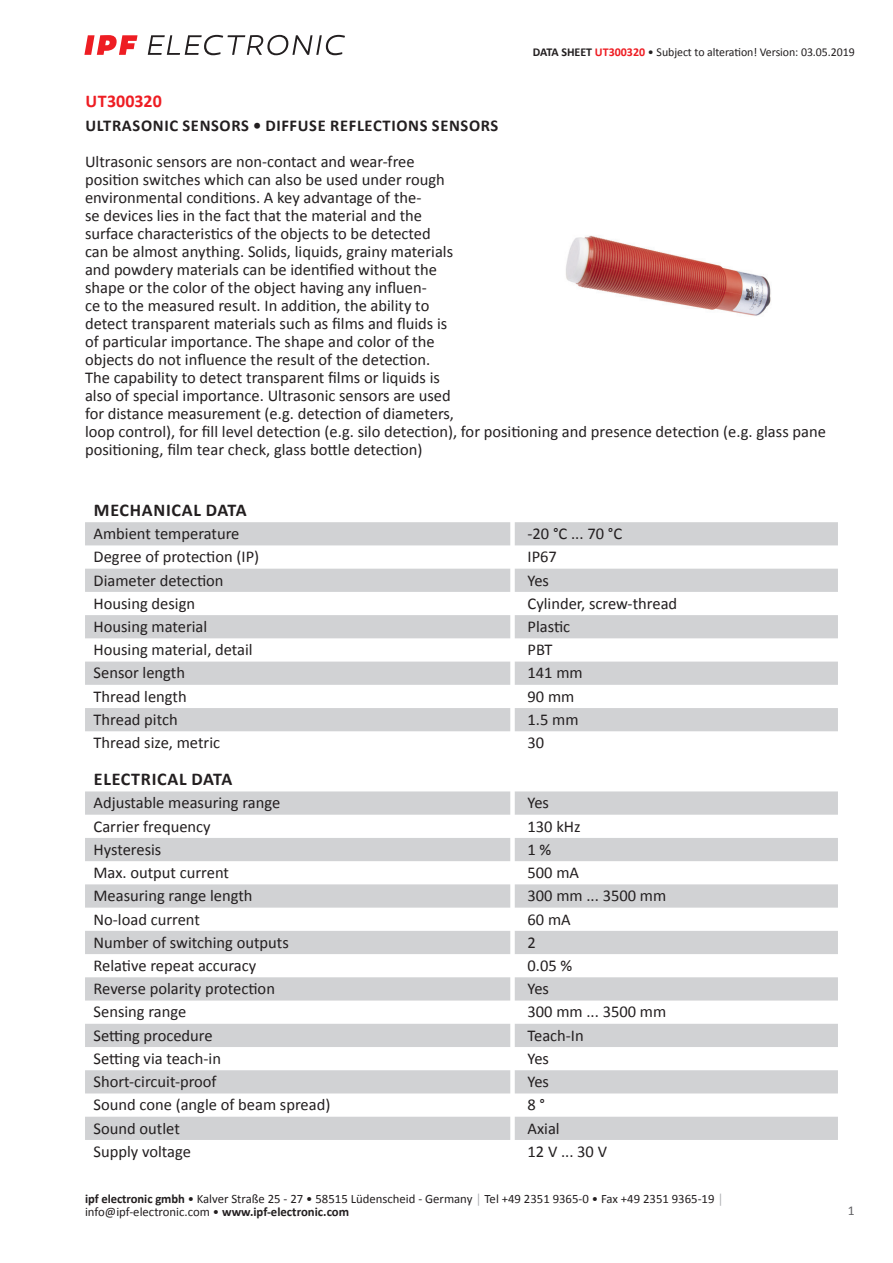
<style>
.page{position:relative;width:893px;height:1263px;background:#fff}
.page>*{position:absolute;margin:0;border:0;box-sizing:border-box;transform-origin:0 0}
.t1{font:700 18px "Calibri";letter-spacing:.04em;color:#231f20}
.t2{font:700 18px "Calibri";color:#ee1d23}
.t3{font:16.5px/18px "Calibri";color:#231f20}
.t4{font:700 16.5px "Calibri";letter-spacing:.04em;color:#231f20}
.t5{font:13.5px "Calibri";color:#636366}
.t6{font:12.75px/12.6px "Calibri";color:#231f20}
.t7{font:12px "Calibri";letter-spacing:-.005em;color:#231f20}
.s1{font-weight:700}
.s2{font-weight:700;color:#ee1d23}
.s3{color:#a8a9ad}
</style>
<div class="page">
<svg style="left:148px;top:35px;width:197px;height:20px"></svg>
<svg style="left:84px;top:35px;width:54px;height:20px"></svg>
<svg style="left:85px;top:522px;width:753px;height:209px;fill:#d1d2d4"></svg>
<svg style="left:85px;top:791px;width:753px;height:349px;fill:#d1d2d4"></svg>
<img style="left:566px;top:235px;width:205px;height:81px">
<p class="t7" style="left:533px;top:44px;width:323px"><span class="s1">DATA SHEET</span> <span class="s2">UT300320</span> • Subject to alteration! Version: 03.05.2019</p>
<p class="t2" style="left:85px;top:88px;width:78px">UT300320</p>
<p class="t4" style="left:85px;top:114px;width:414px">ULTRASONIC SENSORS • DIFFUSE REFLECTIONS SENSORS</p>
<p class="t3" style="left:85px;top:152px;width:742px">Ultrasonic sensors are non-contact and wear-free<br>position switches which can also be used under rough<br>environmental conditions. A key advantage of the-<br>se devices lies in the fact that the material and the<br>surface characteristics of the objects to be detected<br>can be almost anything. Solids, liquids, grainy materials<br>and powdery materials can be identified without the<br>shape or the color of the object having any influen-<br>ce to the measured result. In addition, the ability to<br>detect transparent materials such as films and fluids is<br>of particular importance. The shape and color of the<br>objects do not influence the result of the detection.<br>The capability to detect transparent films or liquids is<br>also of special importance. Ultrasonic sensors are used<br>for distance measurement (e.g. detection of diameters,<br>loop control), for fill level detection (e.g. silo detection), for positioning and presence detection (e.g. glass pane positioning, film tear check, glass bottle detection)</p>
<p class="t1" style="left:94px;top:497px;width:154px">MECHANICAL DATA</p>
<p class="t3" style="left:94px;top:524px;width:147px">Ambient temperature</p>
<p class="t3" style="left:527px;top:524px;width:96px">-20 °C ... 70 °C</p>
<p class="t3" style="left:94px;top:547px;width:167px">Degree of protection (IP)</p>
<p class="t3" style="left:527px;top:547px;width:31px">IP67</p>
<p class="t3" style="left:94px;top:571px;width:132px">Diameter detection</p>
<p class="t3" style="left:527px;top:571px;width:23px">Yes</p>
<p class="t3" style="left:94px;top:594px;width:103px">Housing design</p>
<p class="t3" style="left:527px;top:594px;width:151px">Cylinder, screw-thread</p>
<p class="t3" style="left:94px;top:617px;width:115px">Housing material</p>
<p class="t3" style="left:527px;top:617px;width:44px">Plastic</p>
<p class="t3" style="left:94px;top:640px;width:161px">Housing material, detail</p>
<p class="t3" style="left:527px;top:640px;width:27px">PBT</p>
<p class="t3" style="left:94px;top:663px;width:93px">Sensor length</p>
<p class="t3" style="left:527px;top:663px;width:57px">141 mm</p>
<p class="t3" style="left:94px;top:687px;width:95px">Thread length</p>
<p class="t3" style="left:527px;top:687px;width:48px">90 mm</p>
<p class="t3" style="left:94px;top:710px;width:86px">Thread pitch</p>
<p class="t3" style="left:527px;top:710px;width:52px">1.5 mm</p>
<p class="t3" style="left:94px;top:733px;width:128px">Thread size, metric</p>
<p class="t3" style="left:527px;top:733px;width:18px">30</p>
<p class="t1" style="left:94px;top:766px;width:140px">ELECTRICAL DATA</p>
<p class="t3" style="left:94px;top:793px;width:188px">Adjustable measuring range</p>
<p class="t3" style="left:527px;top:793px;width:23px">Yes</p>
<p class="t3" style="left:94px;top:817px;width:119px">Carrier frequency</p>
<p class="t3" style="left:527px;top:817px;width:55px">130 kHz</p>
<p class="t3" style="left:94px;top:840px;width:69px">Hysteresis</p>
<p class="t3" style="left:527px;top:840px;width:25px">1%</p>
<p class="t3" style="left:94px;top:863px;width:137px">Max. output current</p>
<p class="t3" style="left:527px;top:863px;width:53px">500 mA</p>
<p class="t3" style="left:94px;top:886px;width:160px">Measuring range length</p>
<p class="t3" style="left:527px;top:886px;width:140px">300 mm ... 3500 mm</p>
<p class="t3" style="left:94px;top:909px;width:108px">No-load current</p>
<p class="t3" style="left:527px;top:909px;width:45px">60 mA</p>
<p class="t3" style="left:94px;top:933px;width:197px">Number of switching outputs</p>
<p class="t3" style="left:527px;top:933px;width:10px">2</p>
<p class="t3" style="left:94px;top:956px;width:164px">Relative repeat accuracy</p>
<p class="t3" style="left:527px;top:956px;width:46px">0.05 %</p>
<p class="t3" style="left:94px;top:979px;width:183px">Reverse polarity protection</p>
<p class="t3" style="left:527px;top:979px;width:23px">Yes</p>
<p class="t3" style="left:94px;top:1002px;width:94px">Sensing range</p>
<p class="t3" style="left:527px;top:1002px;width:140px">300 mm ... 3500 mm</p>
<p class="t3" style="left:94px;top:1026px;width:121px">Setting procedure</p>
<p class="t3" style="left:527px;top:1026px;width:58px">Teach-In</p>
<p class="t3" style="left:94px;top:1049px;width:129px">Setting via teach-in</p>
<p class="t3" style="left:527px;top:1049px;width:23px">Yes</p>
<p class="t3" style="left:94px;top:1072px;width:125px">Short-circuit-proof</p>
<p class="t3" style="left:527px;top:1072px;width:23px">Yes</p>
<p class="t3" style="left:94px;top:1095px;width:238px">Sound cone (angle of beam spread)</p>
<p class="t3" style="left:527px;top:1095px;width:19px">8°</p>
<p class="t3" style="left:94px;top:1119px;width:88px">Sound outlet</p>
<p class="t3" style="left:527px;top:1119px;width:34px">Axial</p>
<p class="t3" style="left:94px;top:1142px;width:99px">Supply voltage</p>
<p class="t3" style="left:527px;top:1142px;width:81px">12 V ... 30 V</p>
<p class="t6" style="left:85px;top:1192px;width:640px"><span class="s1">ipf electronic gmbh</span> • Kalver Straße 25 - 27 • 58515 Lüdenscheid - Germany <span class="s3">│</span> Tel +49 2351 9365-0 • Fax +49 2351 9365-19 <span class="s3">│ </span>info@ipf-electronic.com • <span class="s1">www.ipf-electronic.com</span></p>
<p class="t5" style="left:848px;top:1201px;width:8px">1</p>
</div>
